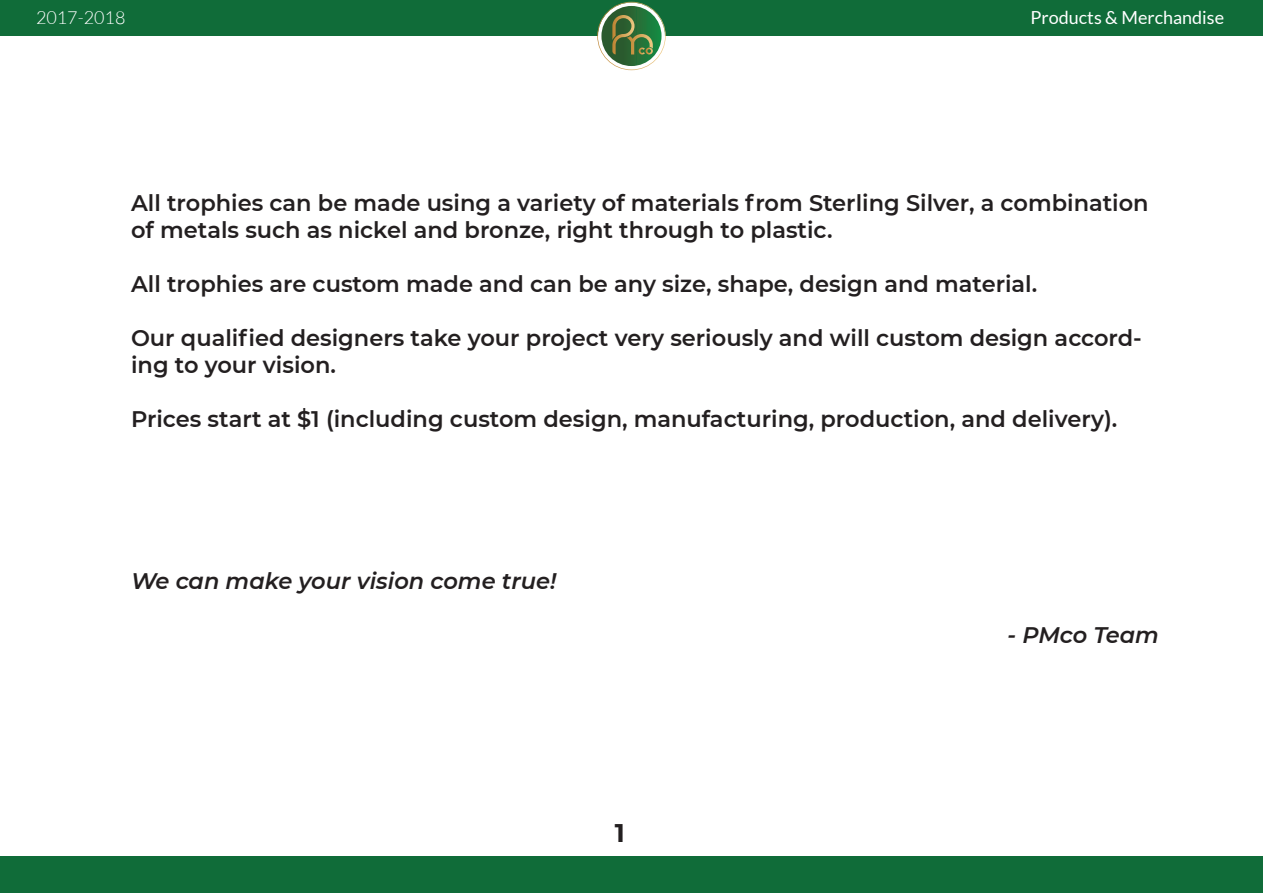
<style>
.page{position:relative;width:1263px;height:893px;background:#fff}
.page>*{position:absolute;margin:0;border:0;box-sizing:border-box;transform-origin:0 0}
.t1{font:700 25.5px "Montserrat";color:#231f20}
.t2{font:600 22.5px/27px "Montserrat";color:#231f20}
.t3{font:italic 600 22.5px "Montserrat";color:#231f20}
.t4{font:18px "Lato";color:#fff}
.t5{font:300 18px "Lato";color:#fff}
</style>
<div class="page">
<div style="left:0;top:0;width:1263px;height:35px;background:#106c39"></div>
<div style="left:0;top:857px;width:1263px;height:36px;background:#106c39"></div>
<svg style="left:597px;top:2px;width:69px;height:68px"></svg>
<p class="t5" style="left:36px;top:8px;width:91px">2017-2018</p>
<p class="t4" style="left:1030px;top:8px;width:195px">Products &amp; Merchandise</p>
<p class="t2" style="left:131px;top:188px;width:1019px">All trophies can be made using a variety of materials from Sterling Silver, a combination of metals such as nickel and bronze, right through to plastic.</p>
<p class="t2" style="left:131px;top:269px;width:908px">All trophies are custom made and can be any size, shape, design and material.</p>
<p class="t2" style="left:131px;top:323px;width:1012px">Our qualified designers take your project very seriously and will custom design accord&shy;ing to your vision.</p>
<p class="t2" style="left:131px;top:404px;width:988px">Prices start at $1 (including custom design, manufacturing, production, and delivery).</p>
<p class="t3" style="left:131px;top:565px;width:427px">We can make your vision come true!</p>
<p class="t1" style="left:615px;top:815px;width:11px">1</p>
<p class="t3" style="left:1007px;top:619px;width:153px">- PMco Team</p>
</div>
